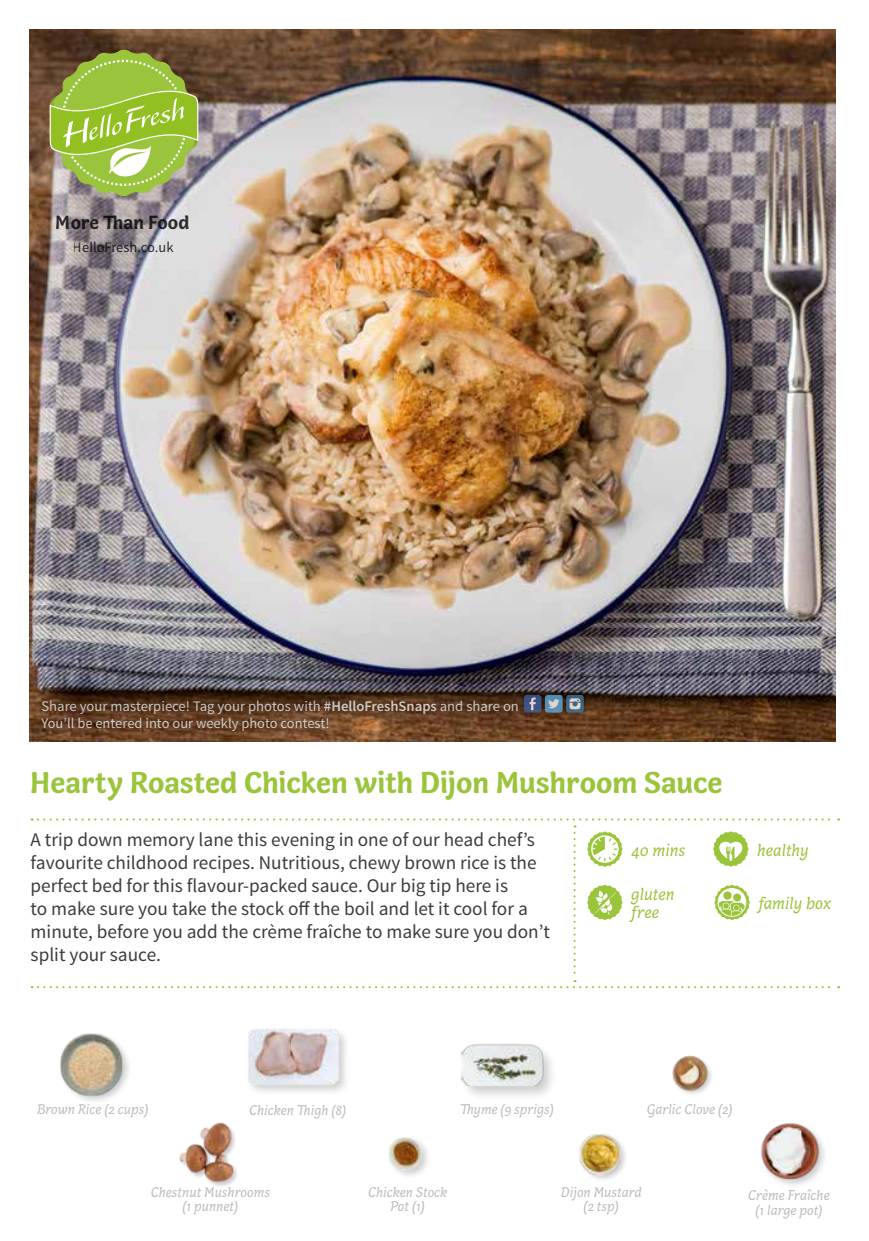
<style>
.page{position:relative;width:869px;height:1241px;background:#fff}
.page>*{position:absolute;margin:0;border:0;box-sizing:border-box;transform-origin:0 0}
.t1{font:700 30.97px "Capucine Basic";letter-spacing:-.005em;color:#9ac43a}
.t2{font:700 19.6px "Capucine Basic";color:#000}
.t3{font:19.25px/23.1px "Source Sans Pro";color:#3c3c3b}
.t4{font:italic 17.5px/18.6px "Capucine Basic";color:#9ac43a}
.t5{font:italic 14.53px/14.5px "Capucine Basic";color:#bcbcbc;text-align:center}
.t6{font:14.53px/16.4px "Source Sans Pro";color:#ededed}
.t7{font:14.53px "Source Sans Pro";color:#000}
.s1{font-weight:600}
</style>
<div class="page">
<div style="left:245px;top:1025px;width:105px;height:71px;background:#000;opacity:.2"></div>
<img style="left:248px;top:1025px;width:90px;height:71px">
<img style="left:60px;top:1033px;width:69px;height:68px">
<img style="left:672px;top:1055px;width:40px;height:39px">
<img style="left:761px;top:1123px;width:64px;height:62px">
<img style="left:179px;top:1122px;width:58px;height:64px">
<img style="left:388px;top:1137px;width:39px;height:37px">
<img style="left:30px;top:30px;width:804px;height:711px">
<div style="left:37px;top:689px;width:552px;height:46px;background:#000;opacity:.75"></div>
<svg style="left:523px;top:694px;width:18px;height:18px"></svg>
<svg style="left:529px;top:697px;width:6px;height:13px"></svg>
<svg style="left:566px;top:694px;width:17px;height:18px"></svg>
<svg style="left:569px;top:698px;width:11px;height:11px"></svg>
<div style="left:544px;top:694px;width:18px;height:18px;background:#598eb3;border-radius:3px"></div>
<svg style="left:548px;top:699px;width:11px;height:9px"></svg>
<svg style="left:50px;top:50px;width:148px;height:146px;background:#9cb453"></svg>
<svg style="left:32px;top:818px;width:806px;height:170px"></svg>
<div style="left:577px;top:1131px;width:51px;height:51px;background:#000;opacity:.2"></div>
<img style="left:577px;top:1131px;width:50px;height:47px">
<div style="left:458px;top:1042px;width:100px;height:59px;background:#000;opacity:.2"></div>
<img style="left:461px;top:1043px;width:82px;height:42px">
<p class="t2" style="left:56px;top:207px;width:135px">More Than Food</p>
<p class="t7" style="left:73px;top:238px;width:102px">HelloFresh.co.uk</p>
<p class="t6" style="left:41px;top:698px;width:478px">Share your masterpiece! Tag your photos with <span class="s1">#HelloFreshSnaps</span> and share on<br>You’ll be entered into our weekly photo contest!</p>
<h1 class="t1" style="left:31px;top:758px;width:693px">Hearty Roasted Chicken with Dijon Mushroom Sauce</h1>
<p class="t3" style="left:31px;top:828px;width:520px">A trip down memory lane this evening in one of our head chef’s favourite childhood recipes. Nutritious, chewy brown rice is the perfect bed for this flavour-packed sauce. Our big tip here is<br>to make sure you take the stock off the boil and let it cool for a minute, before you add the crème fraîche to make sure you don’t split your sauce.</p>
<p class="t4" style="left:631px;top:841px;width:56px">40 mins</p>
<p class="t4" style="left:631px;top:885px;width:45px">gluten free</p>
<p class="t4" style="left:756px;top:841px;width:53px">healthy</p>
<p class="t4" style="left:758px;top:894px;width:74px">family box</p>
<p class="t5" style="left:460px;top:1102px;width:95px">Thyme (9 sprigs)</p>
<p class="t5" style="left:37px;top:1102px;width:113px">Brown Rice (2 cups)</p>
<p class="t5" style="left:646px;top:1102px;width:87px">Garlic Clove (2)</p>
<p class="t5" style="left:249px;top:1103px;width:99px">Chicken Thigh (8)</p>
<p class="t5" style="left:151px;top:1185px;width:121px">Chestnut Mushrooms (1 punnet)</p>
<p class="t5" style="left:368px;top:1185px;width:81px">Chicken Stock<br>Pot (1)</p>
<p class="t5" style="left:560px;top:1185px;width:82px">Dijon Mustard (2 tsp)</p>
<p class="t5" style="left:747px;top:1188px;width:83px">Crème Fraîche (1 large pot)</p>
</div>
